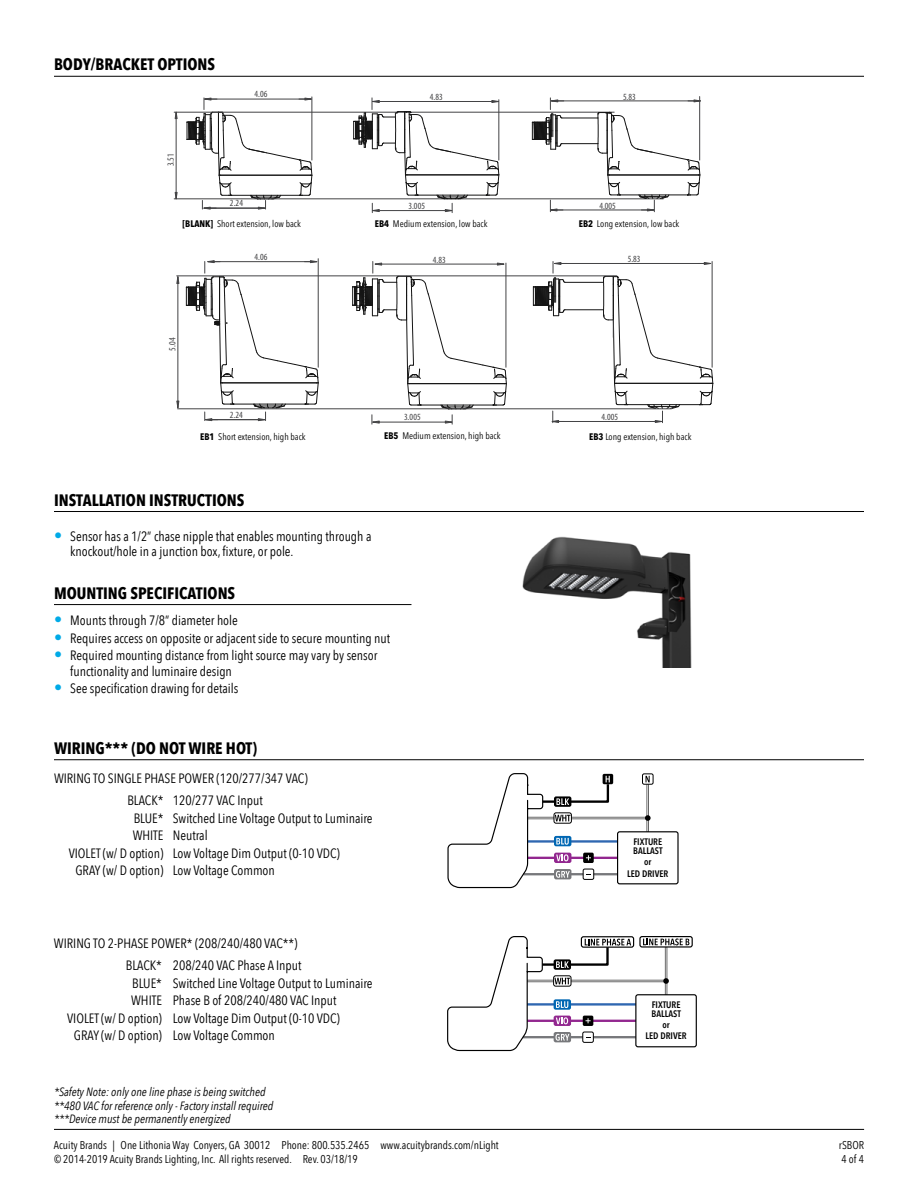
<style>
.page{position:relative;width:918px;height:1188px;background:#fff}
.page>*{position:absolute;margin:0;border:0;box-sizing:border-box;transform-origin:0 0}
.t1{font:700 16.5px "Avenir Next Condensed";color:#000}
.t2{font:13.5px/21.9px "Avenir Next Condensed";color:#000}
.t3{font:italic 12px/13.5px "Avenir Next Condensed";color:#000}
.t4{font:11.25px/14.2px "Avenir Next Condensed";color:#000}
.t5{font:condensed 9.45px "Avenir Next LT Pro";color:#000}
.t6{font:condensed 9.45px "Myriad Pro";letter-spacing:.01em;color:#434345}
.t7{font:600 condensed 9.3px/8.9px "Avenir Next LT Pro";color:#000}
.s1{font-weight:700}
.s2{font-size:16.2px;color:#00aae7}
</style>
<div class="page">
<hr style="left:54px;top:1129px;width:810px;height:1px;background:#000">
<hr style="left:54px;top:76px;width:810px;height:1px;background:#000">
<hr style="left:565px;top:310px;width:39px;height:1px;background:#141414">
<hr style="left:565px;top:282px;width:39px;height:1px;background:#141414">
<hr style="left:312px;top:97px;width:1px;height:63px;background:#434345">
<hr style="left:174px;top:112px;width:440px;height:1px;background:#434345">
<hr style="left:174px;top:199px;width:489px;height:1px;background:#434345">
<hr style="left:176px;top:112px;width:1px;height:87px;background:#434345">
<svg style="left:175px;top:112px;width:3px;height:7px"></svg>
<svg style="left:175px;top:192px;width:3px;height:7px"></svg>
<hr style="left:562px;top:143px;width:36px;height:1px;background:#141414">
<hr style="left:562px;top:118px;width:36px;height:1px;background:#141414">
<hr style="left:552px;top:101px;width:148px;height:1px;background:#434345">
<hr style="left:699px;top:97px;width:1px;height:63px;background:#434345">
<svg style="left:532px;top:98px;width:32px;height:52px"></svg>
<hr style="left:499px;top:100px;width:1px;height:60px;background:#434345">
<svg style="left:688px;top:99px;width:13px;height:3px"></svg>
<hr style="left:318px;top:259px;width:1px;height:108px;background:#434345">
<hr style="left:555px;top:263px;width:155px;height:1px;background:#434345">
<hr style="left:712px;top:262px;width:1px;height:105px;background:#434345">
<svg style="left:533px;top:261px;width:34px;height:55px"></svg>
<svg style="left:703px;top:262px;width:8px;height:3px"></svg>
<svg style="left:187px;top:98px;width:125px;height:112px"></svg>
<hr style="left:551px;top:210px;width:103px;height:1px;background:#434345">
<svg style="left:550px;top:200px;width:13px;height:12px"></svg>
<svg style="left:353px;top:98px;width:146px;height:115px"></svg>
<hr style="left:380px;top:210px;width:65px;height:1px;background:#434345">
<svg style="left:597px;top:112px;width:103px;height:100px"></svg>
<hr style="left:552px;top:421px;width:110px;height:1px;background:#434345">
<svg style="left:552px;top:411px;width:8px;height:12px"></svg>
<svg style="left:603px;top:276px;width:110px;height:147px"></svg>
<svg style="left:352px;top:261px;width:155px;height:163px"></svg>
<svg style="left:186px;top:260px;width:133px;height:161px"></svg>
<hr style="left:178px;top:277px;width:1px;height:131px;background:#434345">
<svg style="left:176px;top:276px;width:3px;height:8px"></svg>
<svg style="left:176px;top:401px;width:3px;height:7px"></svg>
<hr style="left:177px;top:276px;width:440px;height:1px;background:#434345">
<hr style="left:178px;top:409px;width:494px;height:1px;background:#434345">
<hr style="left:54px;top:759px;width:810px;height:1px;background:#000">
<hr style="left:54px;top:511px;width:810px;height:1px;background:#000">
<hr style="left:54px;top:604px;width:357px;height:1px;background:#000">
<img style="left:522px;top:536px;width:170px;height:131px">
<hr style="left:647px;top:784px;width:2px;height:48px;background:#000">
<hr style="left:647px;top:784px;width:1px;height:48px;background:#fff">
<hr style="left:528px;top:840px;width:90px;height:3px;background:#2f67b1">
<hr style="left:528px;top:857px;width:90px;height:2px;background:#92278f">
<hr style="left:523px;top:873px;width:95px;height:2px;background:#77787b">
<svg style="left:645px;top:815px;width:6px;height:6px"></svg>
<div style="left:617px;top:831px;width:62px;height:53px;border:1px solid #000;border-radius:2px"></div>
<div style="left:642px;top:774px;width:11px;height:11px;border:1px solid #000;border-radius:2px"></div>
<svg style="left:646px;top:776px;width:4px;height:6px"></svg>
<div style="left:603px;top:774px;width:10px;height:10px;background:#000;border-radius:2px"></div>
<svg style="left:447px;top:773px;width:163px;height:116px"></svg>
<hr style="left:665px;top:947px;width:2px;height:48px;background:#000">
<hr style="left:666px;top:947px;width:1px;height:48px;background:#fff">
<hr style="left:527px;top:1003px;width:109px;height:3px;background:#2f67b1">
<hr style="left:527px;top:1020px;width:109px;height:2px;background:#92278f">
<hr style="left:523px;top:1036px;width:113px;height:2px;background:#77787b">
<svg style="left:663px;top:978px;width:6px;height:6px"></svg>
<div style="left:635px;top:994px;width:62px;height:53px;border:1px solid #000;border-radius:2px"></div>
<div style="left:581px;top:936px;width:53px;height:12px;border:1px solid #000;border-radius:2px"></div>
<svg style="left:640px;top:937px;width:52px;height:10px"></svg>
<div style="left:639px;top:936px;width:54px;height:12px;border:1px solid #000;border-radius:2px"></div>
<svg style="left:643px;top:938px;width:46px;height:7px"></svg>
<svg style="left:447px;top:936px;width:184px;height:116px"></svg>
<p class="t1" style="left:54px;top:55px;width:163px">BODY/BRACKET OPTIONS</p>
<p class="t6" style="left:254px;top:89px;width:15px">4.06</p>
<p class="t6" style="left:430px;top:91px;width:15px">4.83</p>
<p class="t6" style="left:623px;top:92px;width:14px">5.83</p>
<p class="t6" style="left:166px;top:166px;width:14px;rotate:-90deg">3.51</p>
<p class="t6" style="left:230px;top:198px;width:15px">2.24</p>
<p class="t6" style="left:408px;top:200px;width:18px">3.005</p>
<p class="t6" style="left:599px;top:201px;width:18px">4.005</p>
<p class="t5" style="left:183px;top:218px;width:120px"><span class="s1">[BLANK]</span> Short extension, low back</p>
<p class="t5" style="left:375px;top:218px;width:114px"><span class="s1">EB4</span> Medium extension, low back</p>
<p class="t5" style="left:579px;top:218px;width:102px"><span class="s1">EB2</span> Long extension, low back</p>
<p class="t6" style="left:254px;top:252px;width:15px">4.06</p>
<p class="t6" style="left:628px;top:254px;width:14px">5.83</p>
<p class="t6" style="left:433px;top:255px;width:15px">4.83</p>
<p class="t6" style="left:167px;top:351px;width:14px;rotate:-90deg">5.04</p>
<p class="t6" style="left:230px;top:410px;width:15px">2.24</p>
<p class="t6" style="left:404px;top:412px;width:18px">3.005</p>
<p class="t6" style="left:602px;top:412px;width:18px">4.005</p>
<p class="t5" style="left:200px;top:431px;width:107px"><span class="s1">EB1</span> Short extension, high back</p>
<p class="t5" style="left:384px;top:430px;width:118px"><span class="s1">EB5</span> Medium extension, high back</p>
<p class="t5" style="left:589px;top:431px;width:104px"><span class="s1">EB3</span> Long extension, high back</p>
<p class="t1" style="left:54px;top:490px;width:192px">INSTALLATION INSTRUCTIONS</p>
<p class="t2" style="left:70px;top:527px;width:303px;line-height:15.5px;text-indent:-16px"><span class="s2">•</span> Sensor has a 1/2” chase nipple that enables mounting through a knockout/hole in a junction box, fixture, or pole.</p>
<p class="t1" style="left:54px;top:583px;width:183px">MOUNTING SPECIFICATIONS</p>
<p class="t2" style="left:54px;top:609px;width:185px"><span class="s2">•</span> Mounts through 7/8” diameter hole</p>
<p class="t2" style="left:54px;top:626px;width:338px"><span class="s2">•</span> Requires access on opposite or adjacent side to secure mounting nut</p>
<p class="t2" style="left:70px;top:647px;width:309px;line-height:15.5px;text-indent:-16px"><span class="s2">•</span> Required mounting distance from light source may vary by sensor functionality and luminaire design</p>
<p class="t2" style="left:54px;top:677px;width:186px"><span class="s2">•</span> See specification drawing for details</p>
<p class="t1" style="left:54px;top:738px;width:205px">WIRING*** (DO NOT WIRE HOT)</p>
<p class="t2" style="left:127px;top:767px;width:182px;text-indent:-73px">WIRING TO SINGLE PHASE POWER (120/277/347 VAC)<br>BLACK* 120/277 VAC Input</p>
<p class="t2" style="left:134px;top:806px;width:240px">BLUE* Switched Line Voltage Output to Luminaire</p>
<p class="t2" style="left:133px;top:824px;width:77px">WHITE Neutral</p>
<p class="t2" style="left:69px;top:841px;width:273px">VIOLET (w/ D option) Low Voltage Dim Output (0-10 VDC)</p>
<p class="t2" style="left:75px;top:859px;width:201px">GRAY (w/ D option) Low Voltage Common</p>
<p class="t2" style="left:54px;top:932px;width:249px;text-align:right">WIRING TO 2-PHASE POWER* (208/240/480 VAC**)<br>BLACK* 208/240 VAC Phase A Input</p>
<p class="t2" style="left:132px;top:971px;width:242px">BLUE* Switched Line Voltage Output to Luminaire</p>
<p class="t2" style="left:131px;top:989px;width:207px">WHITE Phase B of 208/240/480 VAC Input</p>
<p class="t2" style="left:67px;top:1006px;width:274px">VIOLET (w/ D option) Low Voltage Dim Output (0-10 VDC)</p>
<p class="t2" style="left:74px;top:1024px;width:202px">GRAY (w/ D option) Low Voltage Common</p>
<p class="t3" style="left:54px;top:1085px;width:221px">*Safety Note: only one line phase is being switched **480 VAC for reference only - Factory install required ***Device must be permanently energized</p>
<p class="t4" style="left:54px;top:1137px;width:446px">Acuity Brands | One Lithonia Way Conyers, GA 30012 Phone: 800.535.2465 www.acuitybrands.com/nLight © 2014-2019 Acuity Brands Lighting, Inc. All rights reserved. Rev. 03/18/19</p>
<p class="t7" style="left:633px;top:837px;width:31px">FIXTURE<br>BALLAST</p>
<p class="t7" style="left:627px;top:856px;width:43px;line-height:11.2px;text-align:center">or<br>LED DRIVER</p>
<p class="t7" style="left:651px;top:1000px;width:31px">FIXTURE<br>BALLAST</p>
<p class="t7" style="left:646px;top:1019px;width:43px;line-height:11.2px;text-align:center">or<br>LED DRIVER</p>
<p class="t4" style="left:839px;top:1137px;width:27px">rSBOR<br>4 of 4</p>
</div>
